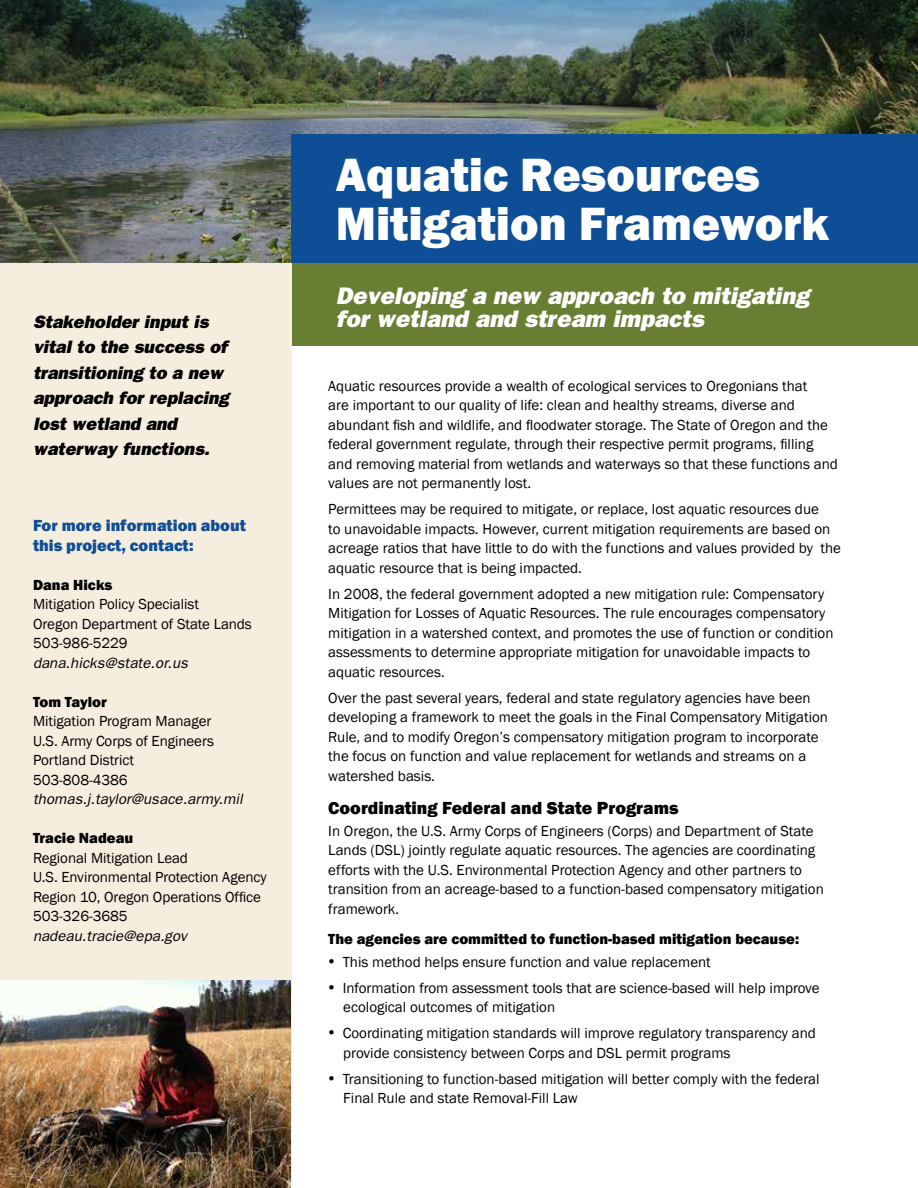
<style>
.page{position:relative;width:918px;height:1188px;background:#fff}
.page>*{position:absolute;margin:0;border:0;box-sizing:border-box;transform-origin:0 0}
.t1{font:800 48px/49.5px "Franklin Gothic";color:#fff}
.t2{font:italic 800 24px "Franklin Gothic";color:#fff}
.t3{font:italic 800 18px/25.5px "Franklin Gothic";color:#000}
.t4{font:800 18px "Franklin Gothic";color:#000}
.t5{font:800 16.5px/19.5px "Franklin Gothic";color:#0e4e96}
.t6{font:15px/19.5px "Franklin Gothic";color:#000}
.t7{font:800 15px "Franklin Gothic";color:#000}
.t8{font:italic 15px "Franklin Gothic";letter-spacing:.005em;color:#000}
</style>
<div class="page">
<div style="left:291px;top:260px;width:627px;height:86px;background:#687e33"></div>
<div style="left:0;top:257px;width:292px;height:931px;background:#f5edde"></div>
<img style="left:0;top:69px;width:918px;height:193px">
<div style="left:291px;top:134px;width:627px;height:128px;background:#0e4e96"></div>
<svg style="left:0;top:0;width:918px;height:69px;background:#49605f"></svg>
<img style="left:0;top:981px;width:290px;height:207px">
<h1 class="t1" style="left:336px;top:150px;width:495px">Aquatic Resources<br>Mitigation Framework</h1>
<h2 class="t2" style="left:336px;top:282px;width:475px">Developing a new approach to mitigating</h2>
<p class="t3" style="left:33px;top:308px;width:177px">Stakeholder input is</p>
<h2 class="t2" style="left:336px;top:304px;width:369px">for wetland and stream impacts</h2>
<p class="t3" style="left:33px;top:334px;width:198px">vital to the success of transitioning to a new approach for replacing lost wetland and waterway functions.</p>
<p class="t6" style="left:328px;top:376px;width:511px">Aquatic resources provide a wealth of ecological services to Oregonians that<br>are important to our quality of life: clean and healthy streams, diverse and abundant fish and wildlife, and floodwater storage. The State of Oregon and the federal government regulate, through their respective permit programs, filling and removing material from wetlands and waterways so that these functions and values are not permanently lost.</p>
<p class="t6" style="left:328px;top:500px;width:514px">Permittees may be required to mitigate, or replace, lost aquatic resources due<br>to unavoidable impacts. However, current mitigation requirements are based on acreage ratios that have little to do with the functions and values provided by the aquatic resource that is being impacted.</p>
<p class="t6" style="left:328px;top:584px;width:507px">In 2008, the federal government adopted a new mitigation rule: Compensatory Mitigation for Losses of Aquatic Resources. The rule encourages compensatory mitigation in a watershed context, and promotes the use of function or condition assessments to determine appropriate mitigation for unavoidable impacts to aquatic resources.</p>
<p class="t6" style="left:328px;top:688px;width:501px">Over the past several years, federal and state regulatory agencies have been developing a framework to meet the goals in the Final Compensatory Mitigation Rule, and to modify Oregon’s compensatory mitigation program to incorporate the focus on function and value replacement for wetlands and streams on a watershed basis.</p>
<p class="t4" style="left:328px;top:796px;width:352px">Coordinating Federal and State Programs</p>
<p class="t6" style="left:328px;top:821px;width:497px">In Oregon, the U.S. Army Corps of Engineers (Corps) and Department of State Lands (DSL) jointly regulate aquatic resources. The agencies are coordinating efforts with the U.S. Environmental Protection Agency and other partners to transition from an acreage-based to a function-based compensatory mitigation framework.</p>
<p class="t7" style="left:328px;top:929px;width:472px">The agencies are committed to function-based mitigation because:</p>
<p class="t6" style="left:328px;top:952px;width:384px">• This method helps ensure function and value replacement</p>
<p class="t6" style="left:343px;top:978px;width:478px;text-indent:-15px">• Information from assessment tools that are science-based will help improve ecological outcomes of mitigation</p>
<p class="t6" style="left:343px;top:1024px;width:474px;text-indent:-15px">• Coordinating mitigation standards will improve regulatory transparency and provide consistency between Corps and DSL permit programs</p>
<p class="t6" style="left:343px;top:1069px;width:478px;text-indent:-15px">• Transitioning to function-based mitigation will better comply with the federal<br>Final Rule and state Removal-Fill Law</p>
<p class="t5" style="left:33px;top:516px;width:214px">For more information about this project, contact:</p>
<p class="t7" style="left:33px;top:575px;width:81px">Dana Hicks</p>
<p class="t6" style="left:33px;top:595px;width:220px">Mitigation Policy Specialist<br>Oregon Department of State Lands<br>503-986-5229</p>
<p class="t8" style="left:33px;top:654px;width:157px">dana.hicks@state.or.us</p>
<p class="t7" style="left:33px;top:692px;width:75px">Tom Taylor</p>
<p class="t6" style="left:33px;top:712px;width:182px">Mitigation Program Manager<br>U.S. Army Corps of Engineers<br>Portland District<br>503-808-4386</p>
<p class="t8" style="left:33px;top:790px;width:211px">thomas.j.taylor@usace.army.mil</p>
<p class="t7" style="left:33px;top:828px;width:102px">Tracie Nadeau</p>
<p class="t6" style="left:33px;top:848px;width:235px">Regional Mitigation Lead<br>U.S. Environmental Protection Agency<br>Region 10, Oregon Operations Office<br>503-326-3685</p>
<p class="t8" style="left:33px;top:927px;width:155px">nadeau.tracie@epa.gov</p>
</div>
